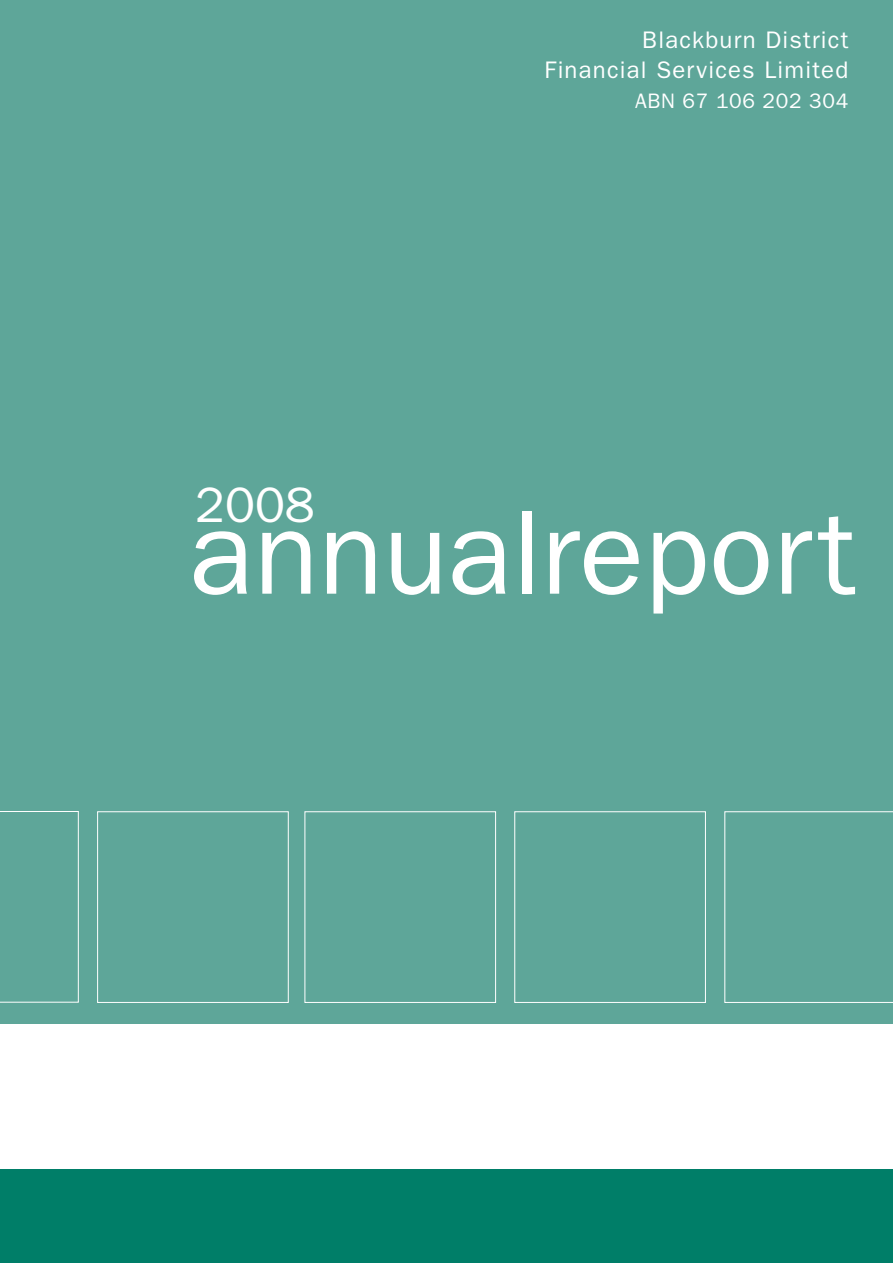
<style>
.page{position:relative;width:893px;height:1263px;background:#fff}
.page>*{position:absolute;margin:0;border:0;box-sizing:border-box;transform-origin:0 0}
.t1{font:119.7px "Franklin Gothic";color:#fff}
.t2{font:49.8px "Franklin Gothic";color:#fff}
.t3{font:24px/30px "Franklin Gothic";letter-spacing:.05em;color:#fff;text-align:right}
.t4{font:21px "Franklin Gothic";letter-spacing:.03em;color:#fff}
</style>
<div class="page">
<div style="left:0;top:0;width:893px;height:1023px;background:#5ea699"></div>
<svg style="left:724px;top:811px;width:169px;height:192px"></svg>
<div style="left:514px;top:811px;width:192px;height:192px;border:1px solid #fff"></div>
<div style="left:305px;top:811px;width:191px;height:192px;border:1px solid #fff"></div>
<div style="left:97px;top:811px;width:192px;height:192px;border:1px solid #fff"></div>
<svg style="left:0;top:811px;width:79px;height:191px"></svg>
<div style="left:0;top:1169px;width:893px;height:94px;background:#007e68"></div>
<p class="t3" style="left:544px;top:25px;width:305px">Blackburn District<br>Financial Services Limited</p>
<p class="t4" style="left:635px;top:89px;width:215px">ABN 67 106 202 304</p>
<h2 class="t2" style="left:195px;top:477px;width:121px">2008</h2>
<h1 class="t1" style="left:189px;top:484px;width:668px">annualreport</h1>
</div>
